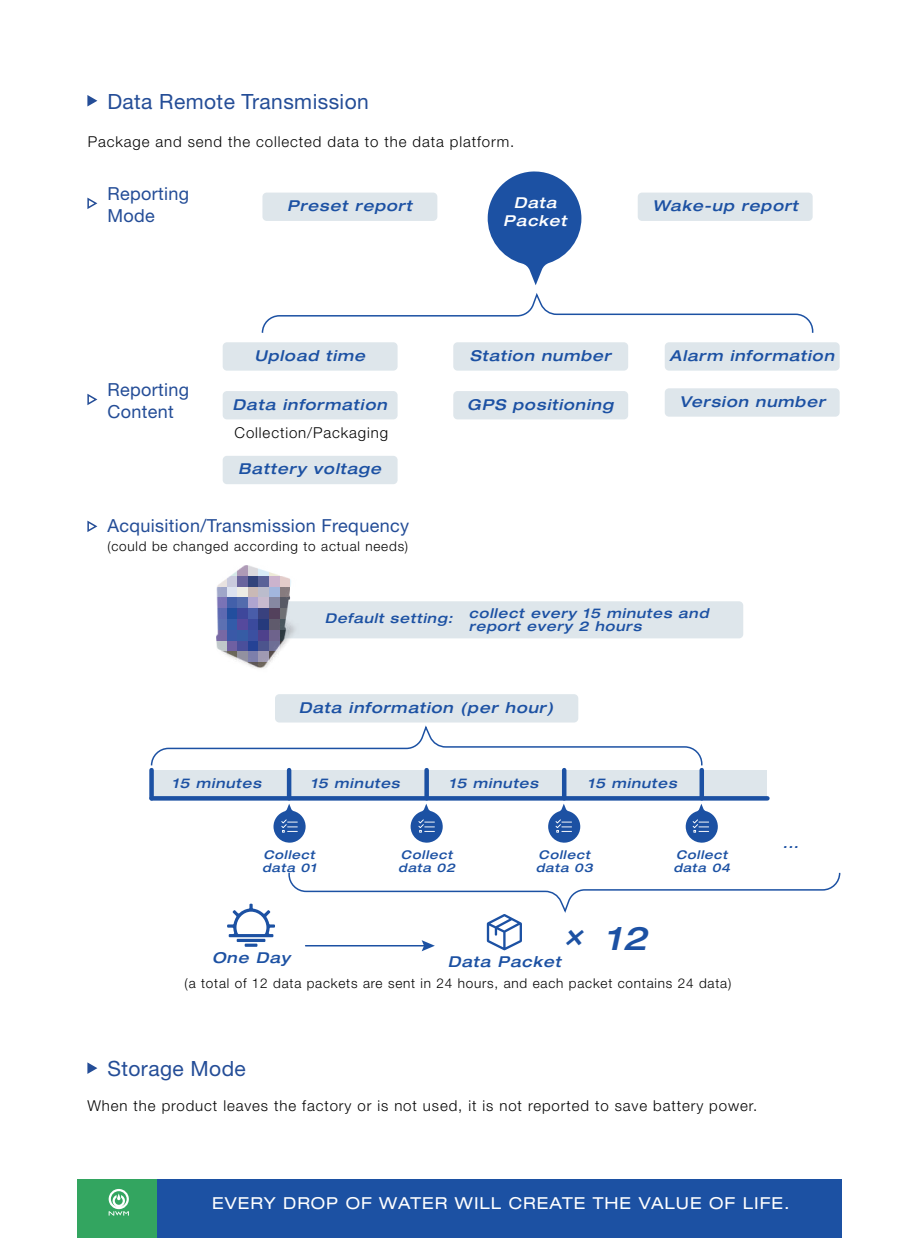
<style>
.page{position:relative;width:919px;height:1238px;background:#fff}
.page>*{position:absolute;margin:0;border:0;box-sizing:border-box;transform-origin:0 0}
.t1{font:italic 500 expanded 32.7px "Helvetica Neue LT Std";color:#1c51a3}
.t2{font:21px "Helvetica Neue LT Std";letter-spacing:.02em;color:#244d97}
.t3{font:18px/21.6px "Helvetica Neue LT Std";letter-spacing:.02em;color:#244d97}
.t4{font:expanded 16.5px "Helvetica Neue LT Std";letter-spacing:.06em;color:#fff}
.t5{font:italic 500 expanded 15px "Helvetica Neue LT Std";letter-spacing:.06em;color:#1c51a3}
.t6{font:300 15px "Helvetica Neue LT Std";letter-spacing:.06em;color:#030303}
.t7{font:italic 500 expanded 15px "Helvetica Neue LT Std";letter-spacing:.06em;color:#fff}
.t8{font:300 13.5px "Helvetica Neue LT Std";letter-spacing:.06em;color:#030303}
.t9{font:italic 500 expanded 13.5px/12.6px "Helvetica Neue LT Std";letter-spacing:.06em;color:#1c51a3}
.t10{font:italic 500 expanded 12px/12.6px "Helvetica Neue LT Std";letter-spacing:.06em;color:#1c51a3}
</style>
<div class="page">
<div style="left:157px;top:1179px;width:684px;height:58px;background:#1c51a3"></div>
<div style="left:77px;top:1179px;width:80px;height:58px;background:#33a560"></div>
<svg style="left:109px;top:1189px;width:20px;height:26px"></svg>
<svg style="left:87px;top:95px;width:10px;height:11px"></svg>
<svg style="left:87px;top:1062px;width:10px;height:11px"></svg>
<svg style="left:87px;top:197px;width:10px;height:12px"></svg>
<svg style="left:87px;top:393px;width:10px;height:12px"></svg>
<svg style="left:87px;top:520px;width:10px;height:12px"></svg>
<div style="left:262px;top:192px;width:175px;height:29px;background:#dee6eb;border-radius:4px"></div>
<div style="left:223px;top:342px;width:174px;height:28px;background:#dee6eb;border-radius:4px"></div>
<div style="left:223px;top:391px;width:174px;height:28px;background:#dee6eb;border-radius:4px"></div>
<div style="left:223px;top:456px;width:174px;height:28px;background:#dee6eb;border-radius:4px"></div>
<div style="left:453px;top:342px;width:175px;height:28px;background:#dee6eb;border-radius:4px"></div>
<div style="left:453px;top:391px;width:175px;height:28px;background:#dee6eb;border-radius:4px"></div>
<div style="left:664px;top:342px;width:175px;height:28px;background:#dee6eb;border-radius:4px"></div>
<div style="left:664px;top:388px;width:175px;height:28px;background:#dee6eb;border-radius:4px"></div>
<div style="left:637px;top:192px;width:175px;height:29px;background:#dee6eb;border-radius:4px"></div>
<svg style="left:487px;top:171px;width:94px;height:114px"></svg>
<svg style="left:261px;top:293px;width:553px;height:40px"></svg>
<div style="left:240px;top:601px;width:503px;height:37px;background:#dee6eb;border-radius:4px"></div>
<div style="left:275px;top:694px;width:303px;height:28px;background:#dee6eb;border-radius:4px"></div>
<svg style="left:150px;top:725px;width:553px;height:41px"></svg>
<div style="left:151px;top:770px;width:616px;height:26px;background:#dee6eb"></div>
<svg style="left:151px;top:796px;width:616px;height:4px;background:#2155a4"></svg>
<div style="left:149px;top:770px;width:5px;height:28px;background:#1c51a3"></div>
<hr style="left:287px;top:770px;width:4px;height:28px;background:#1c51a3">
<div style="left:424px;top:770px;width:5px;height:28px;background:#1c51a3"></div>
<hr style="left:562px;top:770px;width:4px;height:28px;background:#1c51a3">
<div style="left:699px;top:770px;width:5px;height:28px;background:#1c51a3"></div>
<svg style="left:273px;top:804px;width:33px;height:39px"></svg>
<svg style="left:410px;top:804px;width:33px;height:39px"></svg>
<svg style="left:548px;top:804px;width:32px;height:39px"></svg>
<svg style="left:685px;top:804px;width:33px;height:39px"></svg>
<svg style="left:227px;top:903px;width:48px;height:43px"></svg>
<img style="left:216px;top:565px;width:85px;height:104px">
<svg style="left:288px;top:872px;width:553px;height:79px"></svg>
<h2 class="t2" style="left:107px;top:89px;width:263px">Data Remote Transmission</h2>
<p class="t6" style="left:88px;top:133px;width:428px">Package and send the collected data to the data platform.</p>
<p class="t3" style="left:107px;top:183px;width:83px">Reporting<br>Mode</p>
<p class="t5" style="left:287px;top:197px;width:126px">Preset report</p>
<p class="t3" style="left:107px;top:379px;width:83px">Reporting<br>Content</p>
<p class="t5" style="left:254px;top:346px;width:112px">Upload time</p>
<p class="t5" style="left:232px;top:395px;width:156px">Data information</p>
<p class="t6" style="left:234px;top:424px;width:155px">Collection/Packaging</p>
<p class="t5" style="left:238px;top:459px;width:144px">Battery voltage</p>
<p class="t3" style="left:107px;top:514px;width:303px">Acquisition/Transmission Frequency</p>
<p class="t8" style="left:107px;top:538px;width:302px">(could be changed according to actual needs)</p>
<p class="t7" style="left:513px;top:193px;width:44px">Data</p>
<p class="t5" style="left:652px;top:197px;width:147px">Wake-up report</p>
<p class="t7" style="left:503px;top:211px;width:65px">Packet</p>
<p class="t5" style="left:469px;top:346px;width:143px">Station number</p>
<p class="t5" style="left:467px;top:395px;width:147px">GPS positioning</p>
<p class="t5" style="left:669px;top:346px;width:166px">Alarm information</p>
<p class="t5" style="left:679px;top:392px;width:147px">Version number</p>
<p class="t9" style="left:468px;top:607px;width:241px;text-indent:-144px">Default setting: collect every 15 minutes and report every 2 hours</p>
<p class="t9" style="left:172px;top:777px;width:91px">15 minutes</p>
<p class="t5" style="left:299px;top:698px;width:256px">Data information (per hour)</p>
<p class="t9" style="left:310px;top:777px;width:91px">15 minutes</p>
<p class="t9" style="left:449px;top:777px;width:91px">15 minutes</p>
<p class="t9" style="left:587px;top:777px;width:91px">15 minutes</p>
<p class="t10" style="left:262px;top:848px;width:55px">Collect data 01</p>
<p class="t10" style="left:398px;top:848px;width:58px">Collect data 02</p>
<p class="t10" style="left:536px;top:848px;width:58px">Collect data 03</p>
<p class="t10" style="left:673px;top:848px;width:58px">Collect data 04</p>
<h1 class="t1" style="left:563px;top:917px;width:85px">× 12</h1>
<p class="t5" style="left:212px;top:947px;width:79px">One Day</p>
<p class="t8" style="left:185px;top:975px;width:548px">(a total of 12 data packets are sent in 24 hours, and each packet contains 24 data)</p>
<p class="t5" style="left:448px;top:952px;width:115px">Data Packet</p>
<h2 class="t2" style="left:107px;top:1056px;width:140px">Storage Mode</h2>
<p class="t6" style="left:87px;top:1096px;width:671px">When the product leaves the factory or is not used, it is not reported to save battery power.</p>
<p class="t9" style="left:782px;top:836px;width:17px">...</p>
<p class="t4" style="left:212px;top:1193px;width:578px">EVERY DROP OF WATER WILL CREATE THE VALUE OF LIFE.</p>
</div>
